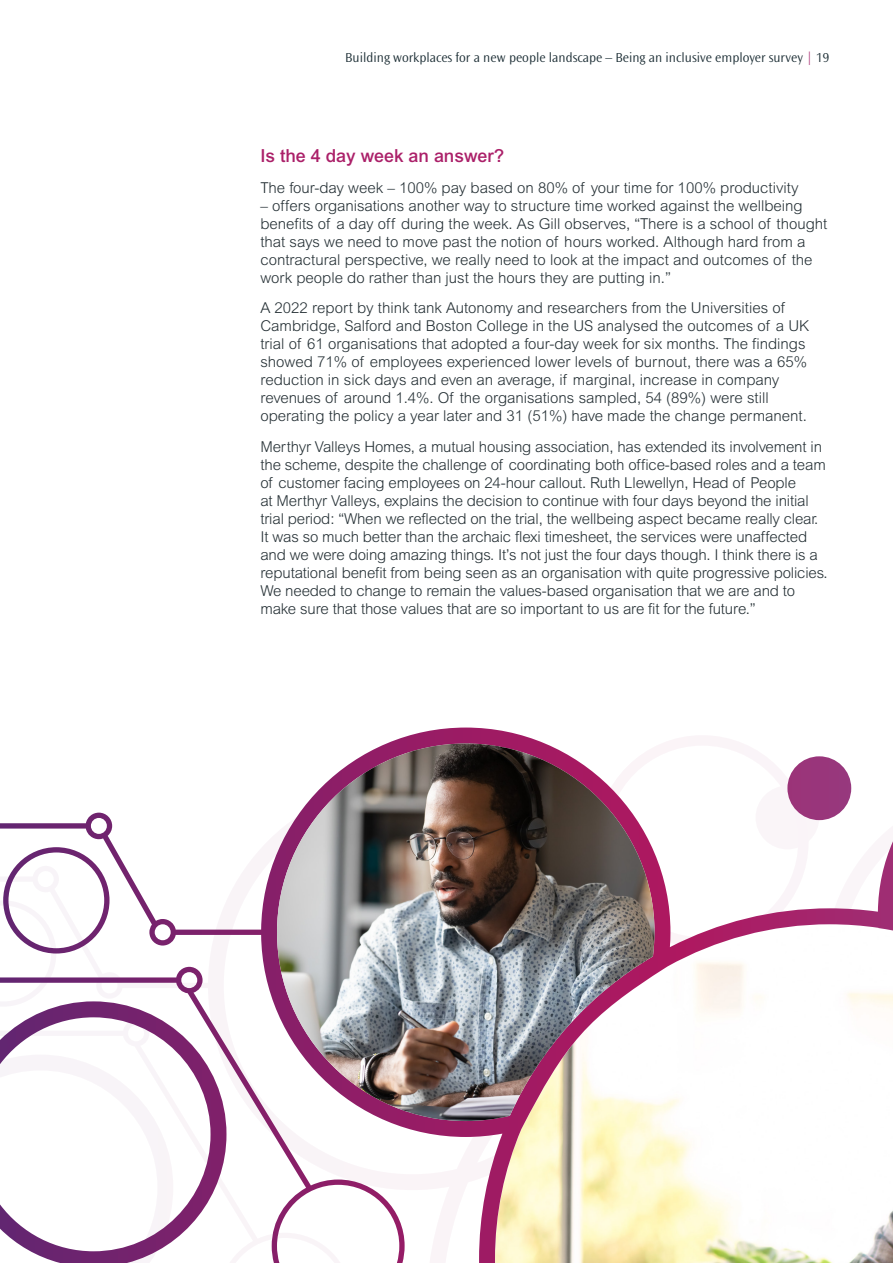
<style>
.page{position:relative;width:893px;height:1263px;background:#fff}
.page>*{position:absolute;margin:0;border:0;box-sizing:border-box;transform-origin:0 0}
.Sub_Heading{font:500 18px "Arial MT Std";color:#ab2069}
.Body{font:300 15px/18px "Arial MT Std";letter-spacing:-.01em;color:#242f34}
.t1{font:300 13.5px "Ocean Sans Std";color:#192b32}
.s1{color:#ae3778}
</style>
<div class="page">
<svg style="left:0;top:727px;width:893px;height:536px"></svg>
<img style="left:277px;top:743px;width:377px;height:378px">
<p class="t1" style="left:345px;top:50px;width:486px">Building workplaces for a new people landscape – Being an inclusive employer survey <span class="s1">|</span> 19</p>
<p class="Sub_Heading" style="left:260px;top:145px;width:245px">Is the 4 day week an answer?</p>
<p class="Body" style="left:260px;top:178px;width:540px">The four-day week – 100% pay based on 80% of your time for 100% productivity</p>
<p class="Body" style="left:260px;top:196px;width:568px">– offers organisations another way to structure time worked against the wellbeing benefits of a day off during the week. As Gill observes, “There is a school of thought that says we need to move past the notion of hours worked. Although hard from a contractural perspective, we really need to look at the impact and outcomes of the work people do rather than just the hours they are putting in.”</p>
<p class="Body" style="left:260px;top:299px;width:550px">A 2022 report by think tank Autonomy and researchers from the Universities of Cambridge, Salford and Boston College in the US analysed the outcomes of a UK trial of 61 organisations that adopted a four-day week for six months. The findings showed 71% of employees experienced lower levels of burnout, there was a 65% reduction in sick days and even an average, if marginal, increase in company revenues of around 1.4%. Of the organisations sampled, 54 (89%) were still operating the policy a year later and 31 (51%) have made the change permanent.</p>
<p class="Body" style="left:260px;top:438px;width:569px">Merthyr Valleys Homes, a mutual housing association, has extended its involvement in the scheme, despite the challenge of coordinating both office-based roles and a team of customer facing employees on 24-hour callout. Ruth Llewellyn, Head of People<br>at Merthyr Valleys, explains the decision to continue with four days beyond the initial trial period: “When we reflected on the trial, the wellbeing aspect became really clear.<br>It was so much better than the archaic flexi timesheet, the services were unaffected and we were doing amazing things. It’s not just the four days though. I think there is a reputational benefit from being seen as an organisation with quite progressive policies.<br>We needed to change to remain the values-based organisation that we are and to make sure that those values that are so important to us are fit for the future.”</p>
</div>
